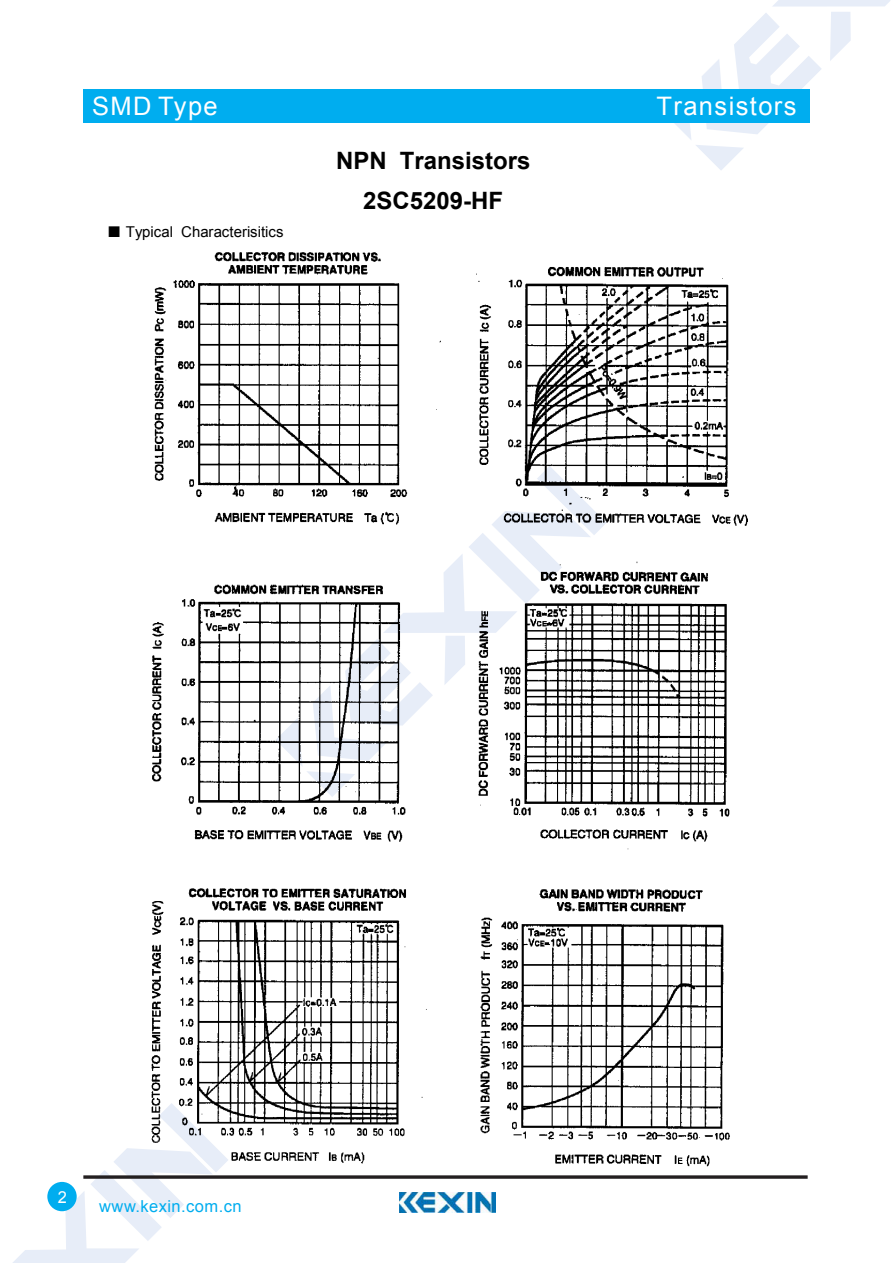
<style>
.page{position:relative;width:893px;height:1263px;background:#fff}
.page>*{position:absolute;margin:0;border:0;box-sizing:border-box;transform-origin:0 0}
.t1{font:25.5px "Arial";letter-spacing:.055em;color:#fff}
.t2{font:700 24px/39.3px "Arial";color:#000;text-align:center}
.t3{font:16.5px "Arial";letter-spacing:.025em;color:#00adef}
.t4{font:16.5px "Arial";color:#fff}
.t5{font:15px "Arial";color:#000}
.s1{font-family:"Sim Sun"}
</style>
<div class="page">
<svg style="left:674px;top:0;width:216px;height:170px"></svg>
<svg style="left:13px;top:1148px;width:205px;height:115px"></svg>
<div style="left:83px;top:89px;width:726px;height:34px;background:#00adef"></div>
<svg style="left:83px;top:1175px;width:725px;height:4px;background:#433f40"></svg>
<div style="left:47px;top:1182px;width:30px;height:29px;background:#00adef;border-radius:50%"></div>
<img style="left:400px;top:1193px;width:95px;height:20px">
<img style="left:142px;top:252px;width:605px;height:918px">
<h1 class="t1" style="left:92px;top:89px;width:127px">SMD Type</h1>
<p class="t5" style="left:107px;top:222px;width:178px"><span class="s1">■</span> Typical Characterisitics</p>
<h2 class="t2" style="left:336px;top:142px;width:196px">NPN Transistors<br>2SC5209-HF</h2>
<h1 class="t1" style="left:657px;top:89px;width:141px">Transistors</h1>
<p class="t4" style="left:58px;top:1186px;width:11px">2</p>
<p class="t3" style="left:99px;top:1196px;width:144px">www.kexin.com.cn</p>
</div>
